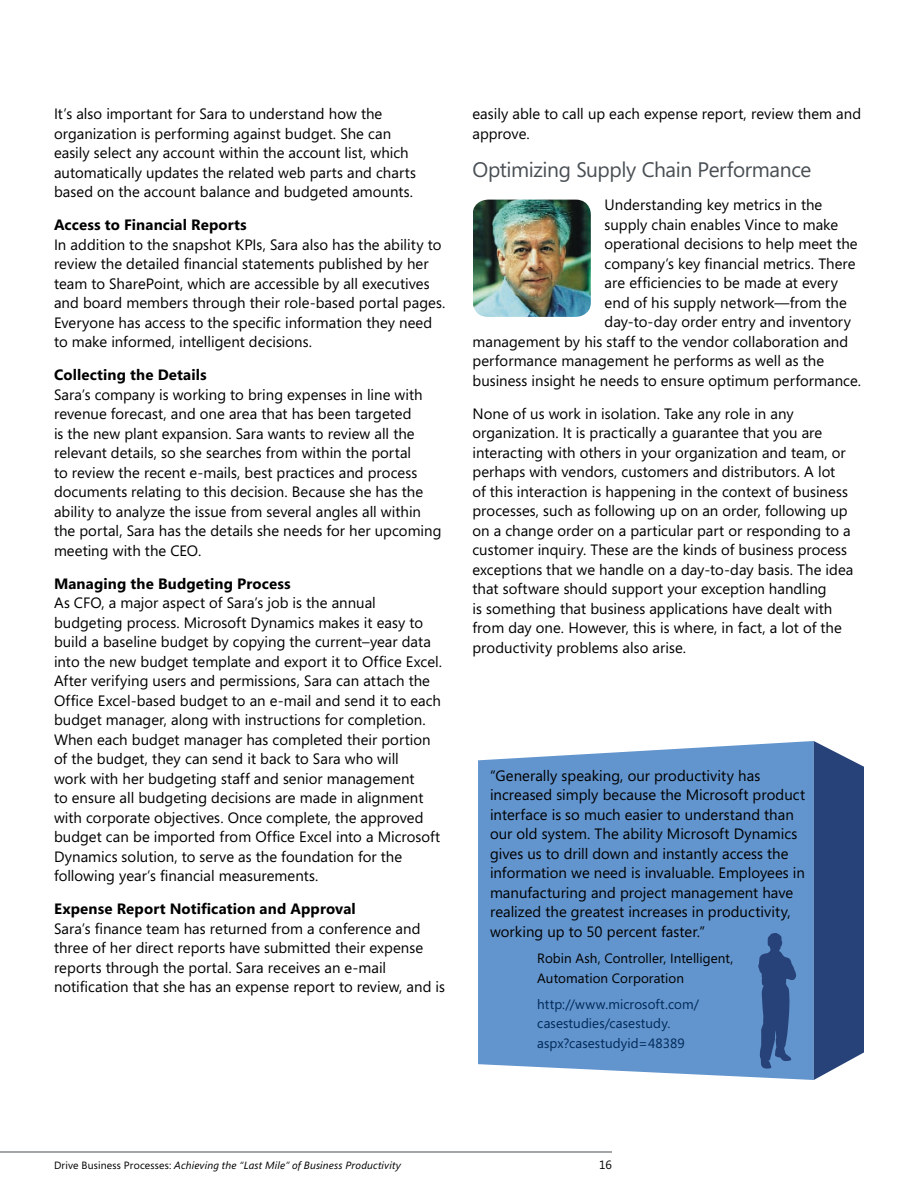
<style>
.page{position:relative;width:918px;height:1188px;background:#fff}
.page>*{position:absolute;margin:0;border:0;box-sizing:border-box;transform-origin:0 0}
.t1{font:21px "Segoe";letter-spacing:-.02em;color:#494f54}
.t2{font:15px/19.5px "Segoe";color:#000}
.t3{font:13.5px/19.5px "Segoe";letter-spacing:.01em;color:#002958}
.t4{font:13.5px/19.5px "Segoe";letter-spacing:.005em;color:#000}
.t5{font:12px "Segoe";color:#000}
.t6{font:italic 10.5px "Segoe";letter-spacing:.015em;color:#000}
.s1{font-weight:700}
.s2{font-style:normal}
</style>
<div class="page">
<hr style="left:0;top:1152px;width:612px;height:1px;background:#494f54">
<div style="left:478px;top:741px;width:336px;height:339px;background:#6294cd"></div>
<svg style="left:814px;top:741px;width:50px;height:339px;background:#365082"></svg>
<img style="left:473px;top:200px;width:118px;height:117px">
<svg style="left:758px;top:933px;width:38px;height:136px;background:#3d6299"></svg>
<p class="t2" style="left:54px;top:104px;width:363px">It’s also important for Sara to understand how the organization is performing against budget. She can easily select any account within the account list, which automatically updates the related web parts and charts based on the account balance and budgeted amounts.</p>
<p class="t2" style="left:54px;top:215px;width:393px"><span class="s1">Access to Financial Reports<br></span>In addition to the snapshot KPIs, Sara also has the ability to review the detailed financial statements published by her team to SharePoint, which are accessible by all executives and board members through their role-based portal pages.<br>Everyone has access to the specific information they need to make informed, intelligent decisions.</p>
<p class="t2" style="left:54px;top:365px;width:389px"><span class="s1">Collecting the Details<br></span>Sara’s company is working to bring expenses in line with revenue forecast, and one area that has been targeted<br>is the new plant expansion. Sara wants to review all the relevant details, so she searches from within the portal<br>to review the recent e-mails, best practices and process documents relating to this decision. Because she has the ability to analyze the issue from several angles all within the portal, Sara has the details she needs for her upcoming meeting with the CEO.</p>
<p class="t2" style="left:54px;top:573px;width:390px"><span class="s1">Managing the Budgeting Process<br></span>As CFO, a major aspect of Sara’s job is the annual budgeting process. Microsoft Dynamics makes it easy to build a baseline budget by copying the current–year data into the new budget template and export it to Office Excel.<br>After verifying users and permissions, Sara can attach the Office Excel-based budget to an e-mail and send it to each budget manager, along with instructions for completion.<br>When each budget manager has completed their portion of the budget, they can send it back to Sara who will<br>work with her budgeting staff and senior management<br>to ensure all budgeting decisions are made in alignment with corporate objectives. Once complete, the approved budget can be imported from Office Excel into a Microsoft Dynamics solution, to serve as the foundation for the following year’s financial measurements.</p>
<p class="t2" style="left:54px;top:899px;width:393px"><span class="s1">Expense Report Notification and Approval<br></span>Sara’s finance team has returned from a conference and three of her direct reports have submitted their expense reports through the portal. Sara receives an e-mail notification that she has an expense report to review, and is</p>
<p class="t2" style="left:472px;top:104px;width:390px">easily able to call up each expense report, review them and approve.</p>
<p class="t1" style="left:472px;top:156px;width:340px">Optimizing Supply Chain Performance</p>
<p class="t2" style="left:605px;top:195px;width:219px">Understanding key metrics in the</p>
<p class="t2" style="left:605px;top:215px;width:235px">supply chain enables Vince to make</p>
<p class="t2" style="left:605px;top:234px;width:255px">operational decisions to help meet the</p>
<p class="t2" style="left:605px;top:254px;width:253px">company’s key financial metrics. There</p>
<p class="t2" style="left:605px;top:273px;width:235px">are efficiencies to be made at every</p>
<p class="t2" style="left:605px;top:293px;width:244px">end of his supply network—from the</p>
<p class="t2" style="left:605px;top:312px;width:248px">day-to-day order entry and inventory</p>
<p class="t2" style="left:472px;top:332px;width:377px">management by his staff to the vendor collaboration and</p>
<p class="t2" style="left:472px;top:351px;width:353px">performance management he performs as well as the</p>
<p class="t2" style="left:472px;top:371px;width:390px">business insight he needs to ensure optimum performance.</p>
<p class="t2" style="left:472px;top:404px;width:382px">None of us work in isolation. Take any role in any organization. It is practically a guarantee that you are interacting with others in your organization and team, or perhaps with vendors, customers and distributors. A lot<br>of this interaction is happening in the context of business processes, such as following up on an order, following up on a change order on a particular part or responding to a customer inquiry. These are the kinds of business process exceptions that we handle on a day-to-day basis. The idea that software should support your exception handling<br>is something that business applications have dealt with from day one. However, this is where, in fact, a lot of the productivity problems also arise.</p>
<p class="t2" style="left:490px;top:765px;width:317px">“Generally speaking, our productivity has increased simply because the Microsoft product interface is so much easier to understand than our old system. The ability Microsoft Dynamics gives us to drill down and instantly access the information we need is invaluable. Employees in manufacturing and project management have realized the greatest increases in productivity, working up to 50 percent faster.”</p>
<p class="t4" style="left:537px;top:948px;width:198px">Robin Ash, Controller, Intelligent,<br>Automation Corporation</p>
<p class="t3" style="left:537px;top:994px;width:163px">http://www.microsoft.com/ casestudies/casestudy. aspx?casestudyid=48389</p>
<p class="t6" style="left:54px;top:1158px;width:349px"><span class="s2">Drive Business Processes:</span> Achieving the “Last Mile” of Business Productivity</p>
<p class="t5" style="left:599px;top:1157px;width:14px">16</p>
</div>
